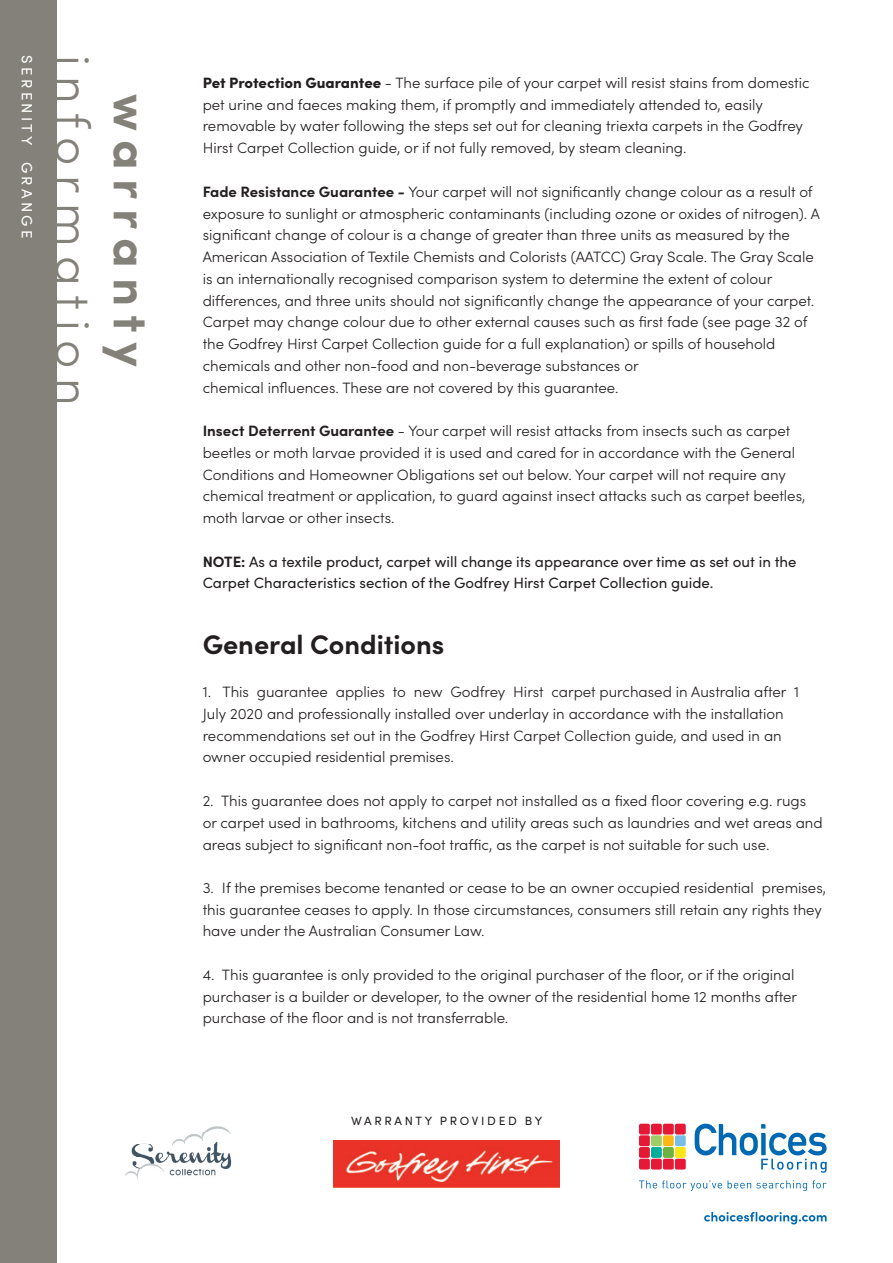
<style>
.page{position:relative;width:893px;height:1263px;background:#fff}
.page>*{position:absolute;margin:0;border:0;box-sizing:border-box;transform-origin:0 0}
.t1{font:300 48.45px/58.2px "Sofia Pro";letter-spacing:.2em;color:#84817a;text-align:center}
.t2{font:700 27px "Sofia Pro";color:#231f20}
.t3{font:300 15px/21.6px "Sofia Pro";color:#231f20}
.t4{font:15px "Sofia Pro";color:#231f20}
.t5{font:15px "Sofia Pro";letter-spacing:.22em;color:#fff}
.t6{font:12px "Sofia Pro";letter-spacing:.22em;color:#231f20}
.s1{font-weight:700}
.s2{font-weight:900}
</style>
<div class="page">
<div style="left:0;top:0;width:57px;height:1263px;background:#84817a"></div>
<img style="left:125px;top:1126px;width:107px;height:53px">
<svg style="left:639px;top:1124px;width:47px;height:45px"></svg>
<svg style="left:695px;top:1124px;width:132px;height:49px"></svg>
<svg style="left:639px;top:1180px;width:83px;height:11px"></svg>
<svg style="left:728px;top:1180px;width:99px;height:11px"></svg>
<svg style="left:704px;top:1212px;width:123px;height:12px"></svg>
<img style="left:333px;top:1140px;width:226px;height:47px">
<p class="t5" style="left:38px;top:55px;width:184px;rotate:90deg">SERENITY GRANGE</p>
<p class="t1" style="left:163px;top:55px;width:352px;rotate:90deg"><span class="s1">warranty </span>information</p>
<p class="t3" style="left:203px;top:71px;width:608px"><span class="s2">Pet Protection Guarantee</span> - The surface pile of your carpet will resist stains from domestic</p>
<p class="t3" style="left:203px;top:93px;width:562px">pet urine and faeces making them, if promptly and immediately attended to, easily</p>
<p class="t3" style="left:203px;top:115px;width:602px">removable by water following the steps set out for cleaning triexta carpets in the Godfrey</p>
<p class="t3" style="left:203px;top:136px;width:485px">Hirst Carpet Collection guide, or if not fully removed, by steam cleaning.</p>
<p class="t3" style="left:203px;top:180px;width:611px"><span class="s1">Fade Resistance Guarantee -</span> Your carpet will not significantly change colour as a result of</p>
<p class="t3" style="left:203px;top:202px;width:619px">exposure to sunlight or atmospheric contaminants (including ozone or oxides of nitrogen). A</p>
<p class="t3" style="left:203px;top:223px;width:589px">significant change of colour is a change of greater than three units as measured by the</p>
<p class="t3" style="left:203px;top:245px;width:613px">American Association of Textile Chemists and Colorists (AATCC) Gray Scale. The Gray Scale</p>
<p class="t3" style="left:203px;top:267px;width:571px">is an internationally recognised comparison system to determine the extent of colour</p>
<p class="t3" style="left:203px;top:289px;width:613px">differences, and three units should not significantly change the appearance of your carpet.</p>
<p class="t3" style="left:203px;top:310px;width:606px">Carpet may change colour due to other external causes such as first fade (see page 32 of</p>
<p class="t3" style="left:203px;top:332px;width:574px">the Godfrey Hirst Carpet Collection guide for a full explanation) or spills of household</p>
<p class="t3" style="left:203px;top:354px;width:437px">chemicals and other non-food and non-beverage substances or</p>
<p class="t3" style="left:203px;top:376px;width:417px">chemical influences. These are not covered by this guarantee.</p>
<p class="t3" style="left:203px;top:419px;width:589px"><span class="s1">Insect Deterrent Guarantee</span> - Your carpet will resist attacks from insects such as carpet</p>
<p class="t3" style="left:203px;top:441px;width:594px">beetles or moth larvae provided it is used and cared for in accordance with the General</p>
<p class="t3" style="left:203px;top:463px;width:585px">Conditions and Homeowner Obligations set out below. Your carpet will not require any</p>
<p class="t3" style="left:203px;top:484px;width:604px">chemical treatment or application, to guard against insect attacks such as carpet beetles,</p>
<p class="t3" style="left:203px;top:506px;width:193px">moth larvae or other insects.</p>
<p class="t4" style="left:203px;top:550px;width:595px"><span class="s1">NOTE:</span> As a textile product, carpet will change its appearance over time as set out in the</p>
<p class="t4" style="left:203px;top:572px;width:512px">Carpet Characteristics section of the Godfrey Hirst Carpet Collection guide.</p>
<p class="t2" style="left:203px;top:623px;width:243px">General Conditions</p>
<p class="t3" style="left:203px;top:680px;width:598px">1. This guarantee applies to new Godfrey Hirst carpet purchased in Australia after 1</p>
<p class="t3" style="left:203px;top:702px;width:583px">July 2020 and professionally installed over underlay in accordance with the installation</p>
<p class="t3" style="left:203px;top:724px;width:581px">recommendations set out in the Godfrey Hirst Carpet Collection guide, and used in an</p>
<p class="t3" style="left:203px;top:745px;width:253px">owner occupied residential premises.</p>
<p class="t3" style="left:203px;top:789px;width:605px">2. This guarantee does not apply to carpet not installed as a fixed floor covering e.g. rugs</p>
<p class="t3" style="left:203px;top:811px;width:621px">or carpet used in bathrooms, kitchens and utility areas such as laundries and wet areas and</p>
<p class="t3" style="left:203px;top:833px;width:568px">areas subject to significant non-foot traffic, as the carpet is not suitable for such use.</p>
<p class="t3" style="left:203px;top:876px;width:625px">3. If the premises become tenanted or cease to be an owner occupied residential premises,</p>
<p class="t3" style="left:203px;top:898px;width:621px">this guarantee ceases to apply. In those circumstances, consumers still retain any rights they have under the Australian Consumer Law.</p>
<p class="t3" style="left:203px;top:963px;width:593px">4. This guarantee is only provided to the original purchaser of the floor, or if the original</p>
<p class="t3" style="left:203px;top:985px;width:596px">purchaser is a builder or developer, to the owner of the residential home 12 months after</p>
<p class="t3" style="left:203px;top:1006px;width:307px">purchase of the floor and is not transferrable.</p>
<p class="t6" style="left:351px;top:1112px;width:193px">WARRANTY PROVIDED BY</p>
</div>
